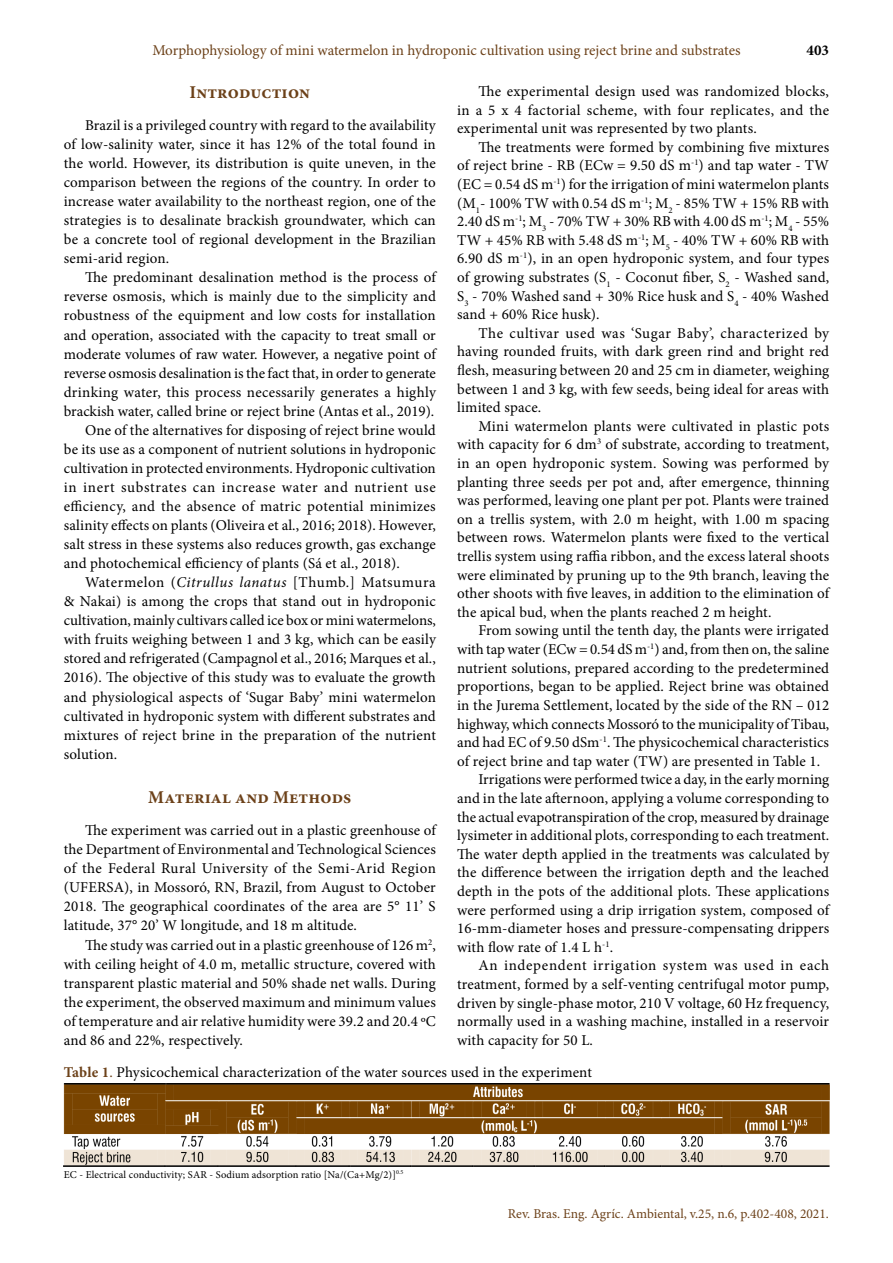
<style>
.page{position:relative;width:893px;height:1263px;background:#fff}
.page>*{position:absolute;margin:0;border:0;box-sizing:border-box;transform-origin:0 0}
.t1{font:700 18px "Minion Pro";letter-spacing:.01em;color:#6c4119}
.t2{font:15px/18.6px "Minion Pro";letter-spacing:.005em;color:#000;text-align:justify}
.t3{font:15px "Minion Pro";letter-spacing:.045em;color:#000}
.t4{font:15px "Minion Pro";color:#6c4119}
.t5{font:15px "Minion Pro";letter-spacing:.025em;color:#000}
.t6{font:15px "Minion Pro";letter-spacing:.035em;color:#000}
.t7{font:700 15px "Minion Pro";color:#000}
.t8{font:13.5px "Minion Pro";color:#6c4119}
.t9{font:10.5px "Minion Pro";letter-spacing:.01em;color:#000}
.s1{font-style:italic}
.s2{font-weight:700;color:#6c4119}
.s3{color:#6c4119}
</style>
<div class="page">
<img style="left:64px;top:1083px;width:765px;height:83px">
<p class="t4" style="left:152px;top:40px;width:590px">Morphophysiology of mini watermelon in hydroponic cultivation using reject brine and substrates</p>
<p class="t7" style="left:806px;top:40px;width:24px">403</p>
<p class="t1" style="left:190px;top:80px;width:122px">Introduction</p>
<p class="t2" style="left:64px;top:116px;width:374px;line-height:19px;text-indent:21px">Brazil is a privileged country with regard to the availability of low-salinity water, since it has 12% of the total found in the world. However, its distribution is quite uneven, in the comparison between the regions of the country. In order to increase water availability to the northeast region, one of the strategies is to desalinate brackish groundwater, which can be a concrete tool of regional development in the Brazilian semi-arid region.</p>
<p class="t2" style="left:85px;top:268px;width:352px">The predominant desalination method is the process of</p>
<p class="t2" style="left:64px;top:287px;width:374px">reverse osmosis, which is mainly due to the simplicity and</p>
<p class="t2" style="left:64px;top:306px;width:374px">robustness of the equipment and low costs for installation</p>
<p class="t2" style="left:64px;top:325px;width:374px">and operation, associated with the capacity to treat small or</p>
<p class="t2" style="left:64px;top:345px;width:373px">moderate volumes of raw water. However, a negative point of</p>
<p class="t2" style="left:64px;top:364px;width:374px">reverse osmosis desalination is the fact that, in order to generate</p>
<p class="t2" style="left:64px;top:383px;width:374px">drinking water, this process necessarily generates a highly</p>
<p class="t2" style="left:64px;top:402px;width:372px">brackish water, called brine or reject brine (Antas et al., 2019).</p>
<p class="t2" style="left:85px;top:421px;width:352px">One of the alternatives for disposing of reject brine would</p>
<p class="t2" style="left:64px;top:440px;width:374px">be its use as a component of nutrient solutions in hydroponic</p>
<p class="t2" style="left:64px;top:459px;width:373px">cultivation in protected environments. Hydroponic cultivation</p>
<p class="t3" style="left:64px;top:477px;width:374px">in inert substrates can increase water and nutrient use</p>
<p class="t5" style="left:64px;top:496px;width:373px">efficiency, and the absence of matric potential minimizes</p>
<p class="t2" style="left:64px;top:516px;width:374px">salinity effects on plants (Oliveira et al., 2016; 2018). However,</p>
<p class="t2" style="left:64px;top:535px;width:374px">salt stress in these systems also reduces growth, gas exchange</p>
<p class="t2" style="left:64px;top:554px;width:338px">and photochemical efficiency of plants (Sá et al., 2018).</p>
<p class="t6" style="left:85px;top:572px;width:352px">Watermelon (<span class="s1">Citrullus lanatus</span> [Thumb.] Matsumura</p>
<p class="t2" style="left:64px;top:592px;width:374px">&amp; Nakai) is among the crops that stand out in hydroponic</p>
<p class="t2" style="left:64px;top:611px;width:374px">cultivation, mainly cultivars called ice box or mini watermelons,</p>
<p class="t2" style="left:64px;top:630px;width:374px">with fruits weighing between 1 and 3 kg, which can be easily</p>
<p class="t2" style="left:64px;top:649px;width:373px">stored and refrigerated (Campagnol et al., 2016; Marques et al.,</p>
<p class="t2" style="left:64px;top:668px;width:374px">2016). The objective of this study was to evaluate the growth</p>
<p class="t2" style="left:64px;top:687px;width:374px">and physiological aspects of ‘Sugar Baby’ mini watermelon</p>
<p class="t2" style="left:64px;top:706px;width:374px">cultivated in hydroponic system with different substrates and</p>
<p class="t2" style="left:64px;top:726px;width:374px">mixtures of reject brine in the preparation of the nutrient</p>
<p class="t2" style="left:64px;top:745px;width:55px">solution.</p>
<p class="t1" style="left:148px;top:785px;width:205px">Material and Methods</p>
<p class="t2" style="left:64px;top:821px;width:374px;line-height:19px;text-indent:21px">The experiment was carried out in a plastic greenhouse of the Department of Environmental and Technological Sciences of the Federal Rural University of the Semi-Arid Region (UFERSA), in Mossoró, RN, Brazil, from August to October 2018. The geographical coordinates of the area are 5° 11’ S latitude, 37° 20’ W longitude, and 18 m altitude.</p>
<p class="t2" style="left:64px;top:935px;width:374px;line-height:19px;text-indent:21px">The study was carried out in a plastic greenhouse of 126 m<sup>2</sup>, with ceiling height of 4.0 m, metallic structure, covered with transparent plastic material and 50% shade net walls. During the experiment, the observed maximum and minimum values of temperature and air relative humidity were 39.2 and 20.4 ºC and 86 and 22%, respectively.</p>
<p class="t2" style="left:457px;top:82px;width:374px;text-indent:21px">The experimental design used was randomized blocks, in a 5 x 4 factorial scheme, with four replicates, and the experimental unit was represented by two plants.</p>
<p class="t2" style="left:457px;top:138px;width:374px;text-indent:21px">The treatments were formed by combining five mixtures of reject brine - RB (ECw = 9.50 dS m<sup>-1</sup>) and tap water - TW (EC = 0.54 dS m<sup>-1</sup>) for the irrigation of mini watermelon plants (M<sub>1</sub>- 100% TW with 0.54 dS m<sup>-1</sup>; M<sub>2</sub> - 85% TW + 15% RB with 2.40 dS m<sup>-1</sup>; M<sub>3</sub> - 70% TW + 30% RB with 4.00 dS m<sup>-1</sup>; M<sub>4</sub> - 55% TW + 45% RB with 5.48 dS m<sup>-1</sup>; M<sub>5</sub> - 40% TW + 60% RB with 6.90 dS m<sup>-1</sup>), in an open hydroponic system, and four types of growing substrates (S<sub>1</sub> - Coconut fiber, S<sub>2</sub> - Washed sand, S<sub>3</sub> - 70% Washed sand + 30% Rice husk and S<sub>4</sub> - 40% Washed sand + 60% Rice husk).</p>
<p class="t2" style="left:457px;top:324px;width:374px;text-indent:21px">The cultivar used was ‘Sugar Baby’, characterized by having rounded fruits, with dark green rind and bright red flesh, measuring between 20 and 25 cm in diameter, weighing between 1 and 3 kg, with few seeds, being ideal for areas with limited space.</p>
<p class="t2" style="left:457px;top:417px;width:374px;text-indent:21px">Mini watermelon plants were cultivated in plastic pots with capacity for 6 dm<sup>3</sup> of substrate, according to treatment, in an open hydroponic system. Sowing was performed by planting three seeds per pot and, after emergence, thinning was performed, leaving one plant per pot. Plants were trained on a trellis system, with 2.0 m height, with 1.00 m spacing between rows. Watermelon plants were fixed to the vertical trellis system using raffia ribbon, and the excess lateral shoots were eliminated by pruning up to the 9th branch, leaving the other shoots with five leaves, in addition to the elimination of the apical bud, when the plants reached 2 m height.</p>
<p class="t2" style="left:478px;top:621px;width:352px">From sowing until the tenth day, the plants were irrigated</p>
<p class="t2" style="left:457px;top:640px;width:374px">with tap water (ECw = 0.54 dS m<sup>-1</sup>) and, from then on, the saline</p>
<p class="t2" style="left:457px;top:659px;width:374px">nutrient solutions, prepared according to the predetermined</p>
<p class="t2" style="left:457px;top:677px;width:374px">proportions, began to be applied. Reject brine was obtained</p>
<p class="t2" style="left:457px;top:696px;width:374px">in the Jurema Settlement, located by the side of the RN – 012</p>
<p class="t2" style="left:457px;top:714px;width:374px">highway, which connects Mossoró to the municipality of Tibau,</p>
<p class="t2" style="left:457px;top:733px;width:373px">and had EC of 9.50 dSm<sup>-1</sup>. The physicochemical characteristics</p>
<p class="t2" style="left:457px;top:752px;width:365px">of reject brine and tap water (TW) are presented in Table 1.</p>
<p class="t2" style="left:478px;top:770px;width:352px">Irrigations were performed twice a day, in the early morning</p>
<p class="t2" style="left:457px;top:789px;width:374px">and in the late afternoon, applying a volume corresponding to</p>
<p class="t2" style="left:457px;top:807px;width:374px">the actual evapotranspiration of the crop, measured by drainage</p>
<p class="t2" style="left:457px;top:826px;width:374px">lysimeter in additional plots, corresponding to each treatment.</p>
<p class="t2" style="left:457px;top:845px;width:374px">The water depth applied in the treatments was calculated by</p>
<p class="t2" style="left:457px;top:863px;width:374px">the difference between the irrigation depth and the leached</p>
<p class="t2" style="left:457px;top:882px;width:374px">depth in the pots of the additional plots. These applications</p>
<p class="t2" style="left:457px;top:900px;width:374px">were performed using a drip irrigation system, composed of</p>
<p class="t2" style="left:457px;top:919px;width:374px">16-mm-diameter hoses and pressure-compensating drippers</p>
<p class="t2" style="left:457px;top:938px;width:157px">with flow rate of 1.4 L h<sup>-1</sup>.</p>
<p class="t3" style="left:478px;top:955px;width:352px">An independent irrigation system was used in each</p>
<p class="t2" style="left:457px;top:975px;width:374px">treatment, formed by a self-venting centrifugal motor pump,</p>
<p class="t2" style="left:457px;top:993px;width:374px">driven by single-phase motor, 210 V voltage, 60 Hz frequency,</p>
<p class="t2" style="left:457px;top:1012px;width:374px">normally used in a washing machine, installed in a reservoir</p>
<p class="t2" style="left:457px;top:1031px;width:137px">with capacity for 50 L.</p>
<p class="t2" style="left:64px;top:1063px;width:530px"><span class="s2">Table 1</span><span class="s3">.</span> Physicochemical characterization of the water sources used in the experiment</p>
<p class="t9" style="left:64px;top:1167px;width:341px">EC - Electrical conductivity; SAR - Sodium adsorption ratio [Na/(Ca+Mg/2)]<sup>0.5</sup></p>
<p class="t8" style="left:508px;top:1204px;width:323px">Rev. Bras. Eng. Agríc. Ambiental, v.25, n.6, p.402-408, 2021.</p>
</div>
